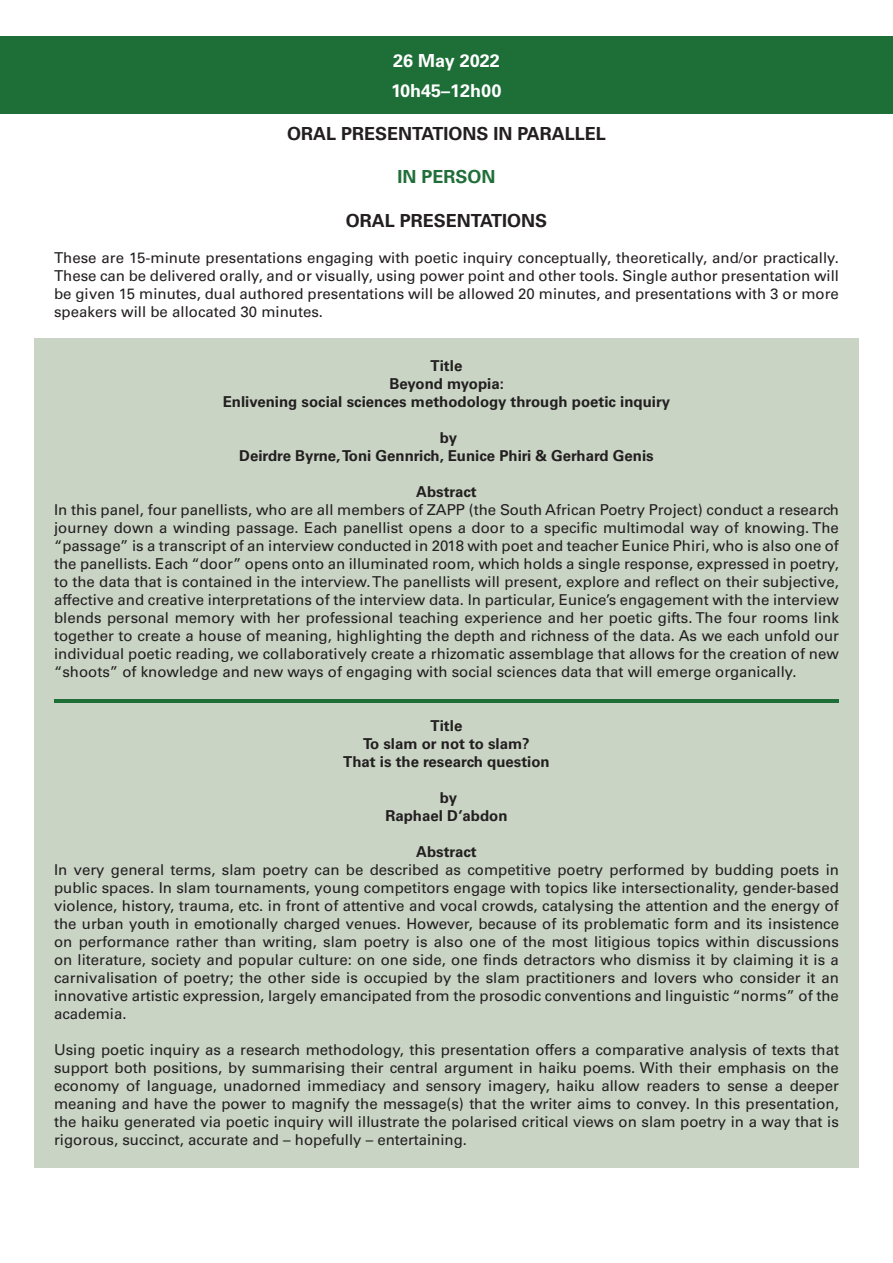
<style>
.page{position:relative;width:893px;height:1263px;background:#fff}
.page>*{position:absolute;margin:0;border:0;box-sizing:border-box;transform-origin:0 0}
.t1{font:700 18px "Univers LT Std";color:#231f20}
.t2{font:700 18px "Univers LT Std";color:#fff}
.t3{font:700 18px "Univers LT Std";color:#206f38}
.t4{font:15px/18px "Univers LT Std";color:#231f20;text-align:justify}
.t5{font:700 15px "Univers LT Std";color:#231f20}
</style>
<div class="page">
<div style="left:34px;top:338px;width:825px;height:829px;background:#c9d4c5"></div>
<div style="left:0;top:36px;width:893px;height:78px;background:#1d6e37"></div>
<hr style="left:54px;top:699px;width:785px;height:3px;background:#1d6e37">
<p class="t2" style="left:393px;top:50px;width:108px">26 May 2022</p>
<p class="t2" style="left:391px;top:80px;width:112px">10h45–12h00</p>
<p class="t1" style="left:287px;top:123px;width:320px">ORAL PRESENTATIONS IN PARALLEL</p>
<p class="t3" style="left:398px;top:167px;width:99px">IN PERSON</p>
<p class="t1" style="left:346px;top:210px;width:203px">ORAL PRESENTATIONS</p>
<p class="t4" style="left:54px;top:248px;width:786px">These are 15-minute presentations engaging with poetic inquiry conceptually, theoretically, and/or practically.<br>These can be delivered orally, and or visually, using power point and other tools. Single author presentation will be given 15 minutes, dual authored presentations will be allowed 20 minutes, and presentations with 3 or more speakers will be allocated 30 minutes.</p>
<p class="t5" style="left:431px;top:357px;width:33px">Title</p>
<p class="t5" style="left:389px;top:375px;width:116px">Beyond myopia:</p>
<p class="t5" style="left:223px;top:393px;width:449px">Enlivening social sciences methodology through poetic inquiry</p>
<p class="t5" style="left:440px;top:429px;width:19px">by</p>
<p class="t5" style="left:239px;top:447px;width:416px">Deirdre Byrne, Toni Gennrich, Eunice Phiri &amp; Gerhard Genis</p>
<p class="t5" style="left:416px;top:483px;width:62px">Abstract</p>
<p class="t4" style="left:54px;top:500px;width:787px">In this panel, four panellists, who are all members of ZAPP (the South African Poetry Project) conduct a research journey down a winding passage. Each panellist opens a door to a specific multimodal way of knowing. The “passage” is a transcript of an interview conducted in 2018 with poet and teacher Eunice Phiri, who is also one of the panellists. Each “door” opens onto an illuminated room, which holds a single response, expressed in poetry, to the data that is contained in the interview. The panellists will present, explore and reflect on their subjective, affective and creative interpretations of the interview data. In particular, Eunice’s engagement with the interview blends personal memory with her professional teaching experience and her poetic gifts. The four rooms link together to create a house of meaning, highlighting the depth and richness of the data. As we each unfold our individual poetic reading, we collaboratively create a rhizomatic assemblage that allows for the creation of new “shoots” of knowledge and new ways of engaging with social sciences data that will emerge organically.</p>
<p class="t5" style="left:431px;top:717px;width:33px">Title</p>
<p class="t5" style="left:363px;top:735px;width:168px">To slam or not to slam?</p>
<p class="t5" style="left:343px;top:753px;width:208px">That is the research question</p>
<p class="t5" style="left:440px;top:789px;width:19px">by</p>
<p class="t5" style="left:385px;top:807px;width:124px">Raphael D’abdon</p>
<p class="t5" style="left:416px;top:843px;width:62px">Abstract</p>
<p class="t4" style="left:54px;top:860px;width:787px">In very general terms, slam poetry can be described as competitive poetry performed by budding poets in public spaces. In slam tournaments, young competitors engage with topics like intersectionality, gender-based violence, history, trauma, etc. in front of attentive and vocal crowds, catalysing the attention and the energy of the urban youth in emotionally charged venues. However, because of its problematic form and its insistence on performance rather than writing, slam poetry is also one of the most litigious topics within discussions on literature, society and popular culture: on one side, one finds detractors who dismiss it by claiming it is a carnivalisation of poetry; the other side is occupied by the slam practitioners and lovers who consider it an innovative artistic expression, largely emancipated from the prosodic conventions and linguistic “norms” of the academia.</p>
<p class="t4" style="left:54px;top:1040px;width:786px">Using poetic inquiry as a research methodology, this presentation offers a comparative analysis of texts that support both positions, by summarising their central argument in haiku poems. With their emphasis on the economy of language, unadorned immediacy and sensory imagery, haiku allow readers to sense a deeper meaning and have the power to magnify the message(s) that the writer aims to convey. In this presentation, the haiku generated via poetic inquiry will illustrate the polarised critical views on slam poetry in a way that is rigorous, succinct, accurate and – hopefully – entertaining.</p>
</div>
